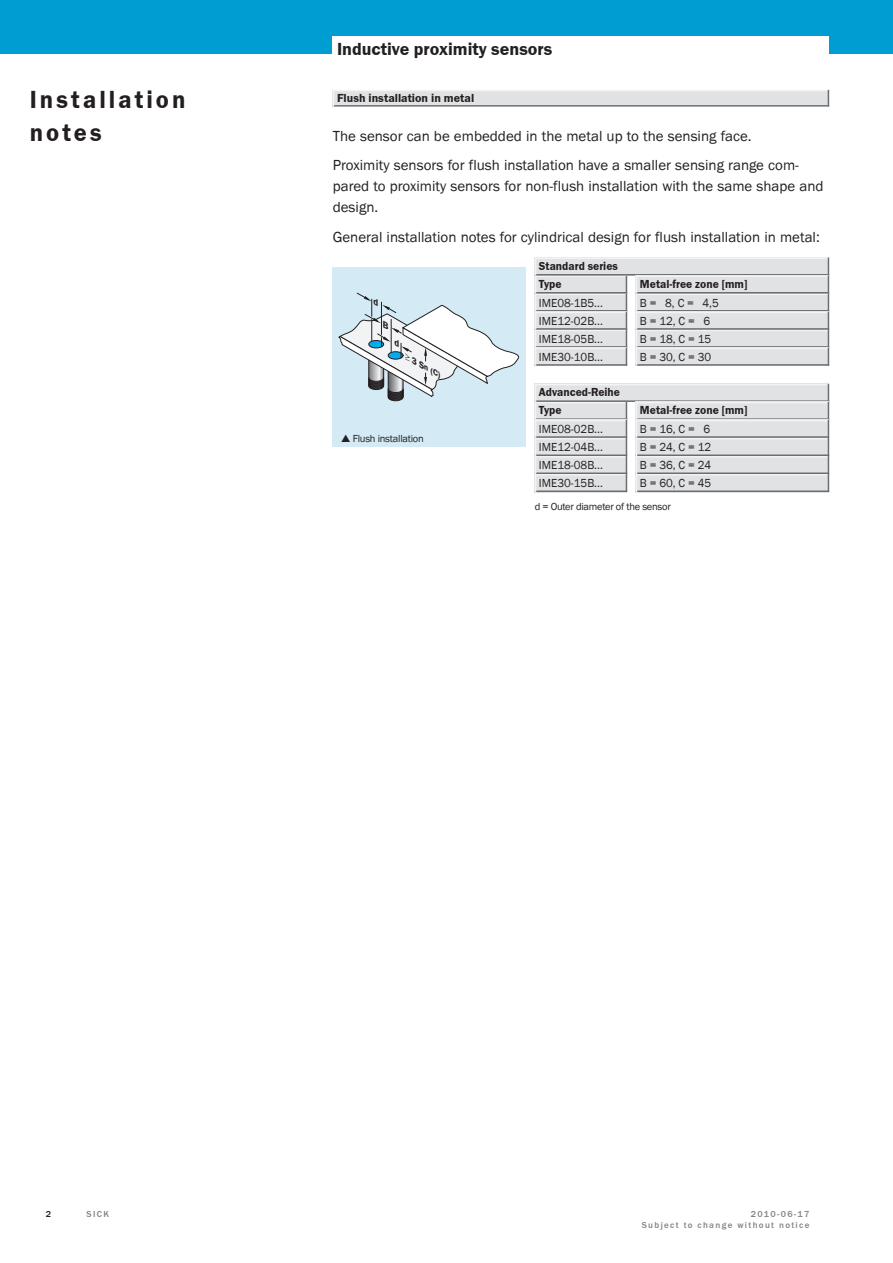
<style>
.page{position:relative;width:893px;height:1263px;background:#fff}
.page>*{position:absolute;margin:0;border:0;box-sizing:border-box;transform-origin:0 0}
.t1{font:700 25.5px/33px "SICK Franklin";letter-spacing:.125em;color:#231f20;scale:.96 1}
.t2{font:700 18px "SICK Franklin";color:#231f20}
.t3{font:15px/29.5px "SICK Franklin";color:#231f20}
.t4{font:12px/18px "SICK Franklin";color:#231f20;scale:.96 1}
.t5{font:700 12px "SICK Franklin";color:#231f20;scale:.96 1}
.t6{font:700 12px "SICK Franklin";color:#231f20}
.t7{font:10.5px "SICK Franklin";letter-spacing:-.025em;color:#231f20}
.t8{font:500 9px/10.8px "SICK Franklin";letter-spacing:.15em;color:#808285;text-align:right}
.t9{font:500 9px "SICK Franklin";color:#231f20}
.t10{font:italic 600 7.5px "Franklin ITCBQ";color:#231f20;scale:1.13 1}
.s1{font-size:8.4px}
</style>
<div class="page">
<div style="left:0;top:0;width:893px;height:54px;background:#009dd3"></div>
<div style="left:333px;top:36px;width:496px;height:24px;background:#fff"></div>
<div style="left:333px;top:90px;width:496px;height:16px;background:#e1e2e4"></div>
<hr style="left:333px;top:90px;width:496px;height:1px;background:#f2f3f4">
<svg style="left:828px;top:90px;width:1px;height:15px"></svg>
<hr style="left:333px;top:105px;width:496px;height:1px;background:#6c6d70">
<svg style="left:333px;top:91px;width:1px;height:15px"></svg>
<div style="left:333px;top:267px;width:193px;height:179px;background:#d4ebf6"></div>
<div style="left:535px;top:293px;width:92px;height:18px;background:#e1e2e4"></div>
<hr style="left:535px;top:293px;width:92px;height:2px;background:#f2f3f4">
<hr style="left:535px;top:310px;width:92px;height:1px;background:#6c6d70">
<div style="left:535px;top:330px;width:92px;height:18px;background:#e1e2e4"></div>
<hr style="left:535px;top:330px;width:92px;height:1px;background:#f2f3f4">
<hr style="left:535px;top:346px;width:92px;height:2px;background:#6c6d70">
<div style="left:535px;top:348px;width:92px;height:18px;background:#e1e2e4"></div>
<hr style="left:535px;top:348px;width:92px;height:1px;background:#f2f3f4">
<hr style="left:535px;top:364px;width:92px;height:2px;background:#6c6d70">
<div style="left:636px;top:293px;width:193px;height:18px;background:#e1e2e4"></div>
<hr style="left:636px;top:293px;width:193px;height:2px;background:#f2f3f4">
<hr style="left:636px;top:310px;width:193px;height:1px;background:#6c6d70">
<div style="left:636px;top:330px;width:193px;height:18px;background:#e1e2e4"></div>
<hr style="left:636px;top:330px;width:193px;height:1px;background:#f2f3f4">
<hr style="left:636px;top:346px;width:193px;height:2px;background:#6c6d70">
<div style="left:636px;top:348px;width:193px;height:18px;background:#e1e2e4"></div>
<hr style="left:636px;top:348px;width:193px;height:1px;background:#f2f3f4">
<hr style="left:636px;top:364px;width:193px;height:2px;background:#6c6d70">
<div style="left:535px;top:275px;width:92px;height:18px;background:#e1e2e4"></div>
<hr style="left:535px;top:275px;width:92px;height:2px;background:#f2f3f4">
<hr style="left:535px;top:292px;width:92px;height:1px;background:#6c6d70">
<div style="left:535px;top:257px;width:294px;height:18px;background:#e1e2e4"></div>
<hr style="left:535px;top:257px;width:294px;height:2px;background:#f2f3f4">
<hr style="left:535px;top:274px;width:294px;height:1px;background:#6c6d70">
<div style="left:636px;top:275px;width:193px;height:18px;background:#e1e2e4"></div>
<hr style="left:636px;top:275px;width:193px;height:2px;background:#f2f3f4">
<hr style="left:636px;top:292px;width:193px;height:1px;background:#6c6d70">
<div style="left:535px;top:438px;width:92px;height:18px;background:#e1e2e4"></div>
<hr style="left:535px;top:438px;width:92px;height:1px;background:#f2f3f4">
<hr style="left:535px;top:454px;width:92px;height:2px;background:#6c6d70">
<div style="left:535px;top:456px;width:92px;height:18px;background:#e1e2e4"></div>
<hr style="left:535px;top:456px;width:92px;height:1px;background:#f2f3f4">
<hr style="left:535px;top:472px;width:92px;height:2px;background:#6c6d70">
<div style="left:535px;top:474px;width:92px;height:18px;background:#e1e2e4"></div>
<hr style="left:535px;top:474px;width:92px;height:1px;background:#f2f3f4">
<hr style="left:535px;top:490px;width:92px;height:2px;background:#6c6d70">
<div style="left:636px;top:438px;width:193px;height:18px;background:#e1e2e4"></div>
<hr style="left:636px;top:438px;width:193px;height:1px;background:#f2f3f4">
<hr style="left:636px;top:454px;width:193px;height:2px;background:#6c6d70">
<div style="left:636px;top:456px;width:193px;height:18px;background:#e1e2e4"></div>
<hr style="left:636px;top:456px;width:193px;height:1px;background:#f2f3f4">
<hr style="left:636px;top:472px;width:193px;height:2px;background:#6c6d70">
<div style="left:636px;top:474px;width:193px;height:18px;background:#e1e2e4"></div>
<hr style="left:636px;top:474px;width:193px;height:1px;background:#f2f3f4">
<hr style="left:636px;top:490px;width:193px;height:2px;background:#6c6d70">
<div style="left:535px;top:402px;width:92px;height:18px;background:#e1e2e4"></div>
<hr style="left:535px;top:402px;width:92px;height:1px;background:#f2f3f4">
<hr style="left:535px;top:418px;width:92px;height:2px;background:#6c6d70">
<div style="left:535px;top:384px;width:294px;height:18px;background:#e1e2e4"></div>
<hr style="left:535px;top:384px;width:294px;height:1px;background:#f2f3f4">
<hr style="left:535px;top:400px;width:294px;height:2px;background:#6c6d70">
<div style="left:636px;top:402px;width:193px;height:18px;background:#e1e2e4"></div>
<hr style="left:636px;top:402px;width:193px;height:1px;background:#f2f3f4">
<hr style="left:636px;top:418px;width:193px;height:2px;background:#6c6d70">
<div style="left:535px;top:312px;width:92px;height:18px;background:#e1e2e4"></div>
<hr style="left:535px;top:312px;width:92px;height:1px;background:#f2f3f4">
<svg style="left:626px;top:275px;width:1px;height:89px"></svg>
<hr style="left:535px;top:328px;width:92px;height:2px;background:#6c6d70">
<svg style="left:535px;top:259px;width:1px;height:107px"></svg>
<div style="left:636px;top:312px;width:193px;height:18px;background:#e1e2e4"></div>
<hr style="left:636px;top:312px;width:193px;height:1px;background:#f2f3f4">
<svg style="left:828px;top:257px;width:1px;height:109px"></svg>
<hr style="left:636px;top:328px;width:193px;height:2px;background:#6c6d70">
<svg style="left:636px;top:277px;width:1px;height:89px"></svg>
<div style="left:535px;top:420px;width:92px;height:18px;background:#e1e2e4"></div>
<hr style="left:535px;top:420px;width:92px;height:1px;background:#f2f3f4">
<svg style="left:626px;top:402px;width:1px;height:88px"></svg>
<hr style="left:535px;top:436px;width:92px;height:2px;background:#6c6d70">
<svg style="left:535px;top:385px;width:1px;height:107px"></svg>
<div style="left:636px;top:420px;width:193px;height:18px;background:#e1e2e4"></div>
<hr style="left:636px;top:420px;width:193px;height:1px;background:#f2f3f4">
<svg style="left:828px;top:384px;width:1px;height:106px"></svg>
<hr style="left:636px;top:436px;width:193px;height:2px;background:#6c6d70">
<svg style="left:636px;top:403px;width:1px;height:89px"></svg>
<svg style="left:338px;top:293px;width:181px;height:109px"></svg>
<h1 class="t1" style="left:30px;top:83px;width:164px">Installation notes</h1>
<p class="t2" style="left:337px;top:38px;width:217px">Inductive proximity sensors</p>
<p class="t6" style="left:337px;top:92px;width:139px">Flush installation in metal</p>
<p class="t3" style="left:333px;top:121px;width:468px">The sensor can be embedded in the metal up to the sensing face.<br>Proximity sensors for flush installation have a smaller sensing range com-</p>
<p class="t3" style="left:333px;top:175px;width:492px;line-height:21px">pared to proximity sensors for non-flush installation with the same shape and design.</p>
<p class="t3" style="left:333px;top:222px;width:489px">General installation notes for cylindrical design for flush installation in metal:</p>
<p class="t10" style="left:408px;top:355px;width:37px;rotate:28deg">≥ <span class="s1">3 S</span>n (C)</p>
<p class="t7" style="left:341px;top:432px;width:84px">▲ Flush installation</p>
<p class="t5" style="left:539px;top:259px;width:84px">Standard series</p>
<p class="t4" style="left:539px;top:293px;width:68px">IME08-1B5...</p>
<p class="t4" style="left:539px;top:329px;width:68px">IME18-05B...</p>
<p class="t5" style="left:640px;top:277px;width:113px">Metal-free zone [mm]</p>
<p class="t4" style="left:640px;top:293px;width:84px">B = 8, C = 4,5</p>
<p class="t4" style="left:640px;top:329px;width:76px">B = 18, C = 15</p>
<p class="t5" style="left:539px;top:277px;width:25px">Type</p>
<p class="t4" style="left:539px;top:311px;width:68px">IME12-02B...</p>
<p class="t4" style="left:640px;top:311px;width:75px">B = 12, C = 6</p>
<p class="t4" style="left:539px;top:347px;width:68px">IME30-10B...</p>
<p class="t4" style="left:640px;top:347px;width:76px">B = 30, C = 30</p>
<p class="t5" style="left:539px;top:385px;width:86px">Advanced-Reihe</p>
<p class="t5" style="left:640px;top:403px;width:113px">Metal-free zone [mm]</p>
<p class="t4" style="left:640px;top:438px;width:76px">B = 24, C = 12<br>B = 36, C = 24</p>
<p class="t5" style="left:539px;top:403px;width:25px">Type</p>
<p class="t4" style="left:539px;top:420px;width:68px">IME08-02B...</p>
<p class="t4" style="left:640px;top:420px;width:75px">B = 16, C = 6</p>
<p class="t4" style="left:539px;top:438px;width:68px">IME12-04B...<br>IME18-08B...</p>
<p class="t4" style="left:539px;top:474px;width:68px">IME30-15B...</p>
<p class="t4" style="left:640px;top:474px;width:76px">B = 60, C = 45</p>
<p class="t7" style="left:535px;top:501px;width:138px">d = Outer diameter of the sensor</p>
<p class="t9" style="left:46px;top:1209px;width:7px">2</p>
<p class="t8" style="left:87px;top:1208px;width:24px">SICK</p>
<p class="t8" style="left:642px;top:1208px;width:169px">2010-06-17<br>Subject to change without notice</p>
</div>
